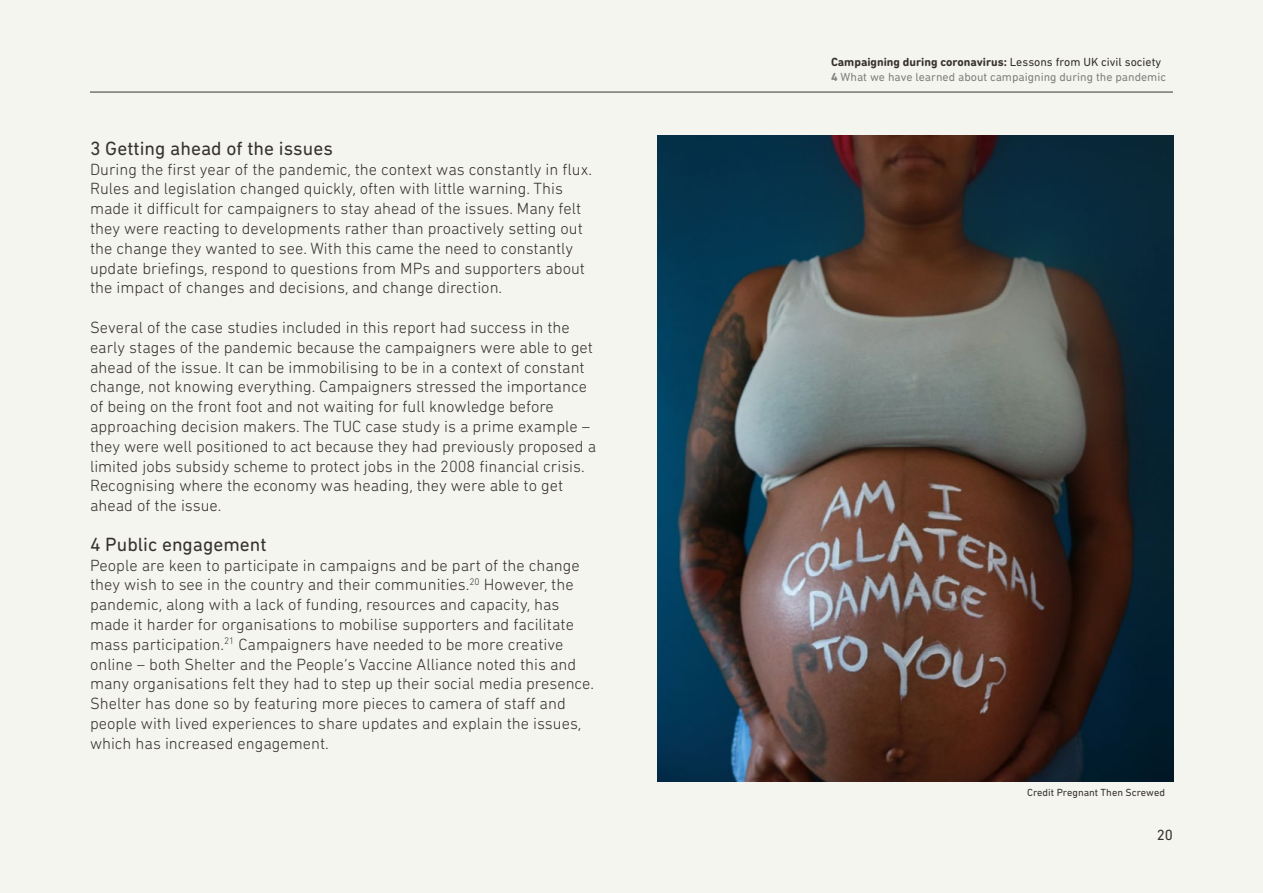
<style>
.page{position:relative;width:1263px;height:893px;background:#f5f5f0}
.page>*{position:absolute;margin:0;border:0;box-sizing:border-box;transform-origin:0 0}
.t1{font:19.5px "DIN Next Rounded LT Pro";color:#37322d}
.t2{font:300 16.5px/19.8px "DIN Next Rounded LT Pro";color:#37322d}
.t3{font:15px "DIN Next Rounded LT Pro";color:#37322d}
.t4{font:12px/14.4px "DIN Next Rounded LT Pro";color:#808080}
.t5{font:10.5px "DIN Next Rounded LT Pro";color:#37322d}
.s1{font-weight:700;color:#37322d}
.s2{color:#37322d}
.s3{font-weight:700}
</style>
<div class="page">
<hr style="left:90px;top:92px;width:1083px;height:1px;background:#37322d">
<img style="left:657px;top:135px;width:517px;height:646px">
<p class="t1" style="left:90px;top:141px;width:244px">3 Getting ahead of the issues</p>
<p class="t2" style="left:90px;top:160px;width:503px">During the first year of the pandemic, the context was constantly in flux.<br>Rules and legislation changed quickly, often with little warning. This made it difficult for campaigners to stay ahead of the issues. Many felt they were reacting to developments rather than proactively setting out the change they wanted to see. With this came the need to constantly update briefings, respond to questions from MPs and supporters about the impact of changes and decisions, and change direction.</p>
<p class="t2" style="left:90px;top:319px;width:508px">Several of the case studies included in this report had success in the early stages of the pandemic because the campaigners were able to get ahead of the issue. It can be immobilising to be in a context of constant change, not knowing everything. Campaigners stressed the importance of being on the front foot and not waiting for full knowledge before approaching decision makers. The TUC case study is a prime example – they were well positioned to act because they had previously proposed a limited jobs subsidy scheme to protect jobs in the 2008 financial crisis.<br>Recognising where the economy was heading, they were able to get ahead of the issue.</p>
<p class="t1" style="left:90px;top:537px;width:178px">4 Public engagement</p>
<p class="t2" style="left:90px;top:556px;width:506px">People are keen to participate in campaigns and be part of the change they wish to see in the country and their communities.<sup>20</sup> However, the pandemic, along with a lack of funding, resources and capacity, has made it harder for organisations to mobilise supporters and facilitate mass participation.<sup>21</sup> Campaigners have needed to be more creative online – both Shelter and the People’s Vaccine Alliance noted this and many organisations felt they had to step up their social media presence.<br>Shelter has done so by featuring more pieces to camera of staff and people with lived experiences to share updates and explain the issues, which has increased engagement.</p>
<p class="t4" style="left:831px;top:56px;width:336px"><span class="s1">Campaigning during coronavirus:</span> <span class="s2">Lessons from UK civil society<br></span><span class="s3">4</span> What we have learned about campaigning during the pandemic</p>
<p class="t5" style="left:1027px;top:789px;width:139px">Credit Pregnant Then Screwed</p>
<p class="t3" style="left:1157px;top:830px;width:18px">20</p>
</div>
